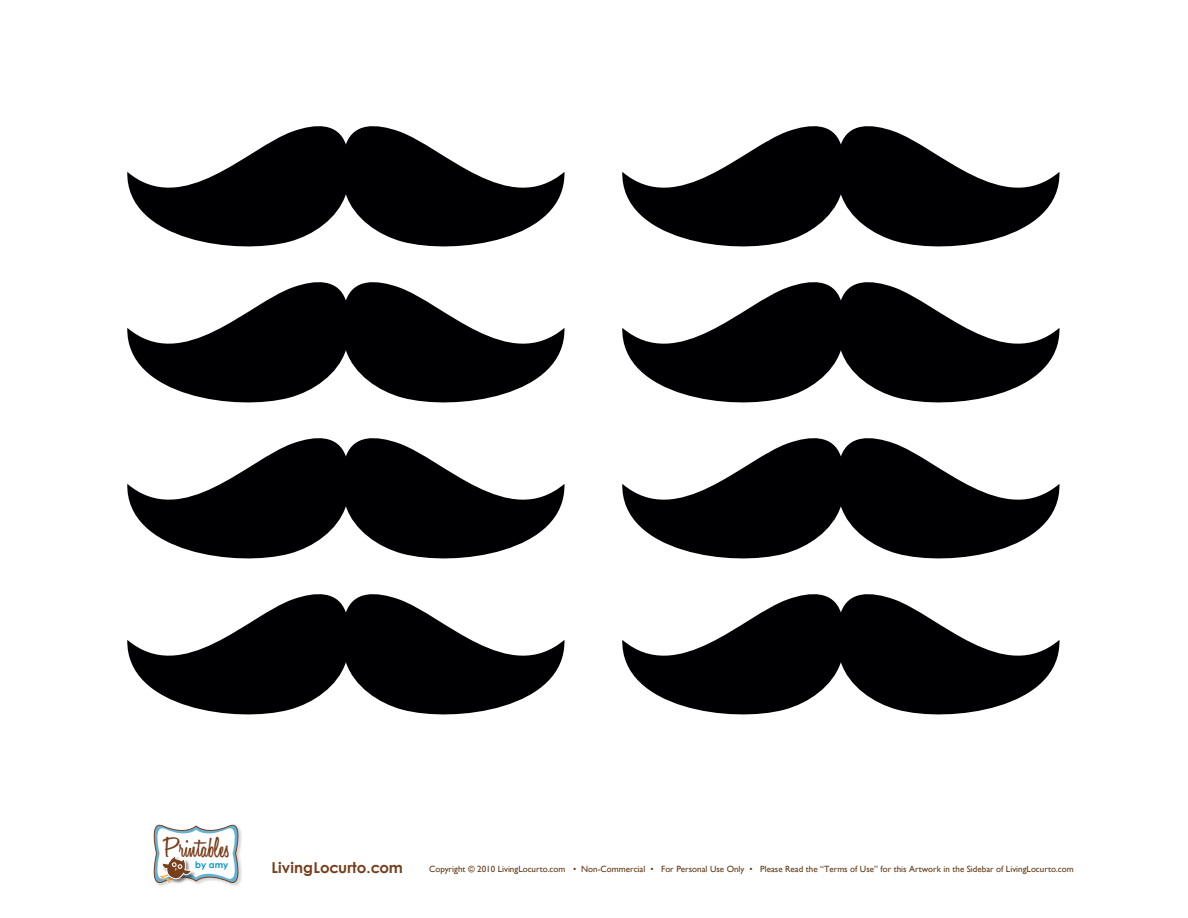
<style>
.page{position:relative;width:1188px;height:918px;background:#fff}
.page>*{position:absolute;margin:0;border:0;box-sizing:border-box;transform-origin:0 0}
.t1{font:600 29.4px "Honey Script";letter-spacing:.01em;color:#783f1e}
.t2{font:700 15px "Century Gothic";letter-spacing:.005em;color:#783f1e}
.t3{font:9px "Gill Sans";color:#603813}
.t4{font:700 9px "Century Gothic";color:#0598c3}
</style>
<div class="page">
<svg style="left:153px;top:824px;width:89px;height:62px"></svg>
<svg style="left:127px;top:126px;width:438px;height:121px;fill:#000003"></svg>
<svg style="left:127px;top:282px;width:438px;height:121px;fill:#000003"></svg>
<svg style="left:127px;top:438px;width:438px;height:121px;fill:#000003"></svg>
<svg style="left:127px;top:594px;width:438px;height:121px;fill:#000003"></svg>
<svg style="left:622px;top:126px;width:438px;height:121px;fill:#000003"></svg>
<svg style="left:622px;top:282px;width:438px;height:121px;fill:#000003"></svg>
<svg style="left:622px;top:438px;width:438px;height:121px;fill:#000003"></svg>
<svg style="left:622px;top:594px;width:438px;height:121px;fill:#000003"></svg>
<h1 class="t1" style="left:164px;top:830px;width:67px">Printables</h1>
<p class="t4" style="left:195px;top:861px;width:35px">by amy</p>
<h2 class="t2" style="left:272px;top:862px;width:133px">LivingLocurto.com</h2>
<p class="t3" style="left:429px;top:865px;width:646px">Copyright © 2010 LivingLocurto.com • Non-Commercial • For Personal Use Only • Please Read the “Terms of Use” for this Artwork in the Sidebar of LivingLocurto.com</p>
</div>
